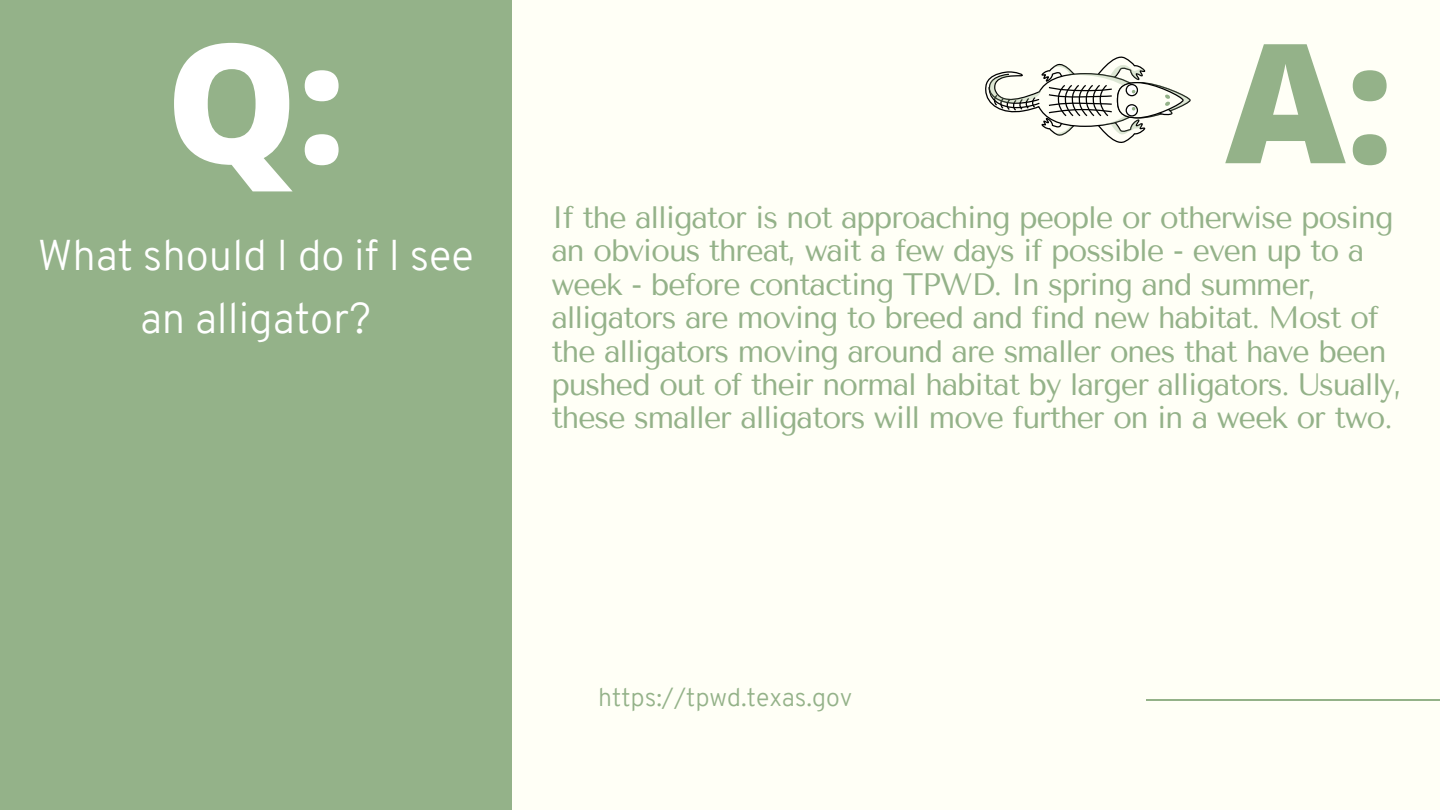
<style>
.page{position:relative;width:1440px;height:810px;background:#fffff6}
.page>*{position:absolute;margin:0;border:0;box-sizing:border-box;transform-origin:0 0}
.t1{font:800 166px "Open Sans";color:#fff}
.t2{font:800 166px "Open Sans";color:#94b289}
.t3{font:300 42px/63px "Overpass";color:#fff;text-align:center}
.t4{font:30.9px/33.4px "Tenor Sans";letter-spacing:-.04em;color:#94b289}
.t5{font:300 25px "Overpass";color:#94b289}
</style>
<div class="page">
<div style="left:0;top:0;width:512px;height:810px;background:#94b289"></div>
<hr style="left:1146px;top:699px;width:294px;height:2px;background:#94b289">
<svg style="left:985px;top:56px;width:206px;height:87px"></svg>
<p class="t1" style="left:166px;top:-14px;width:182px">Q:</p>
<p class="t3" style="left:38px;top:228px;width:438px">What should I do if I see an alligator?</p>
<p class="t2" style="left:1225px;top:-14px;width:170px">A:</p>
<p class="t4" style="left:551px;top:201px;width:852px">If the alligator is not approaching people or otherwise posing an obvious threat, wait a few days if possible - even up to a week - before contacting TPWD. In spring and summer, alligators are moving to breed and find new habitat. Most of the alligators moving around are smaller ones that have been pushed out of their normal habitat by larger alligators. Usually, these smaller alligators will move further on in a week or two.</p>
<p class="t5" style="left:598px;top:687px;width:256px">https://tpwd.texas.gov</p>
</div>
